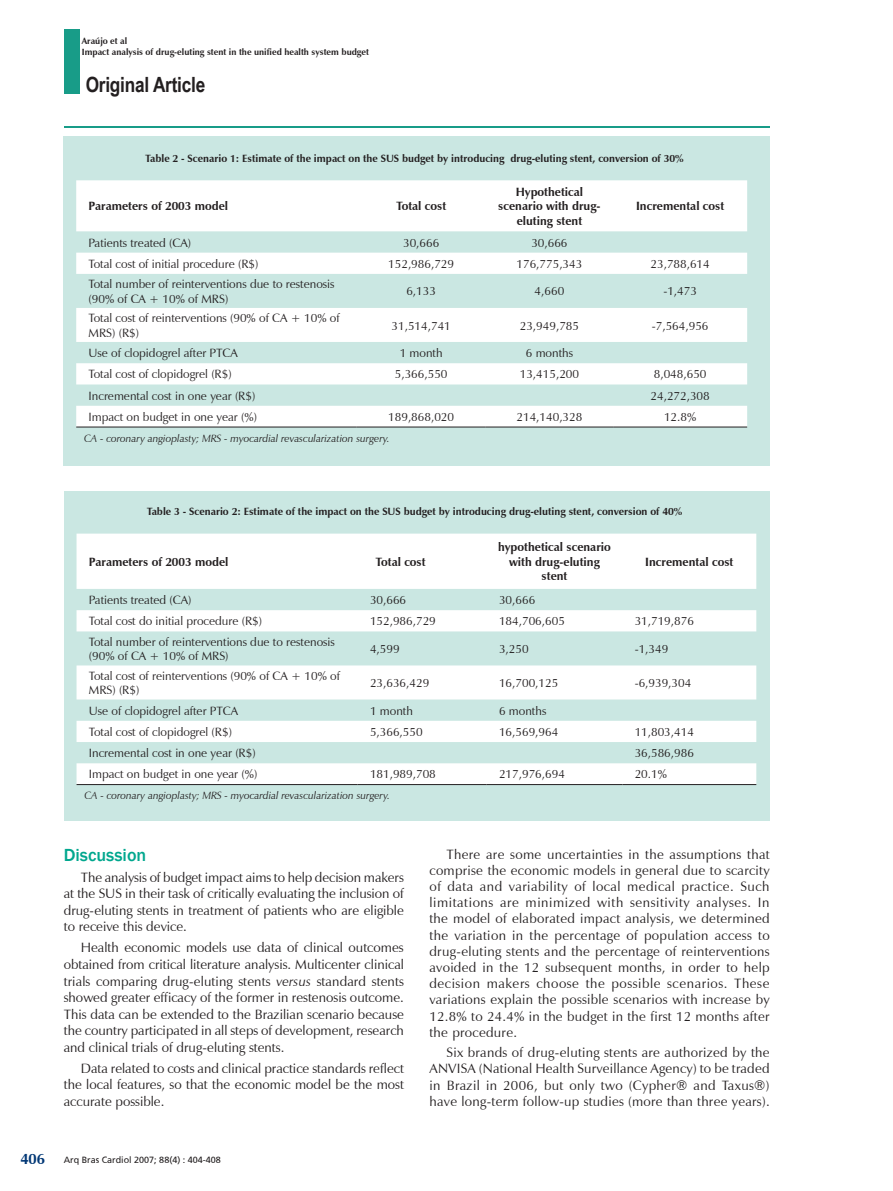
<style>
.page{position:relative;width:893px;height:1191px;background:#fff}
.page>*{position:absolute;margin:0;border:0;box-sizing:border-box;transform-origin:0 0}
.t1{font:700 21px "Arial Narrow";letter-spacing:-.01em;color:#231f20}
.Texto{font:500 18px "Franklin Gothic";color:#00a78e}
.t2{font:700 15px "Zapf Humanist 601 BT";color:#013775}
.Texto-2{font:13.5px/16.2px "Zapf Humanist 601 BT";color:#231f20;text-align:justify}
._02_TABELA_texto_cop{font:12px/14.4px "Zapf Humanist 601 BT";color:#231f20}
._02_TABELA_texto_cop-2{font:700 12px/14.4px "Zapf Humanist 601 BT";color:#231f20;text-align:center}
._00_TÍTULO{font:700 10.5px "Zapf Humanist 601 BT";color:#231f20}
._03_TABELA_ref{font:italic 10.5px "Zapf Humanist 601 BT";color:#231f20}
.t3{font:700 9px "Zapf Humanist 601 BT";color:#231f20}
.t4{font:9px "Frutiger";color:#231f20}
.s1{font-style:italic}
</style>
<div class="page">
<hr style="left:64px;top:126px;width:706px;height:2px;background:#189c88">
<div style="left:64px;top:29px;width:16px;height:65px;background:#189c88"></div>
<div style="left:63px;top:136px;width:707px;height:330px;background:#cae7e2"></div>
<svg style="left:76px;top:180px;width:671px;height:247px;fill:#fff"></svg>
<hr style="left:76px;top:427px;width:281px;height:1px;background:#231f20">
<hr style="left:357px;top:427px;width:129px;height:1px;background:#231f20">
<hr style="left:486px;top:427px;width:127px;height:1px;background:#231f20">
<hr style="left:613px;top:427px;width:134px;height:1px;background:#231f20">
<div style="left:64px;top:491px;width:706px;height:330px;background:#cae7e2"></div>
<svg style="left:77px;top:533px;width:679px;height:251px;fill:#fff"></svg>
<hr style="left:77px;top:784px;width:281px;height:1px;background:#231f20">
<hr style="left:358px;top:784px;width:129px;height:1px;background:#231f20">
<hr style="left:487px;top:784px;width:135px;height:1px;background:#231f20">
<hr style="left:622px;top:784px;width:134px;height:1px;background:#231f20">
<p class="t3" style="left:82px;top:36px;width:47px">Araújo et al</p>
<p class="t3" style="left:82px;top:47px;width:289px">Impact analysis of drug-eluting stent in the unified health system budget</p>
<h1 class="t1" style="left:86px;top:68px;width:121px">Original Article</h1>
<p class="_00_TÍTULO" style="left:145px;top:151px;width:540px">Table 2 - Scenario 1: Estimate of the impact on the SUS budget by introducing drug-eluting stent, conversion of 30%</p>
<p class="_02_TABELA_texto_cop-2" style="left:89px;top:199px;width:141px">Parameters of 2003 model</p>
<p class="_02_TABELA_texto_cop-2" style="left:396px;top:199px;width:52px">Total cost</p>
<p class="_02_TABELA_texto_cop-2" style="left:498px;top:185px;width:104px">Hypothetical scenario with drug&shy;eluting stent</p>
<p class="_02_TABELA_texto_cop-2" style="left:636px;top:199px;width:90px">Incremental cost</p>
<p class="_02_TABELA_texto_cop" style="left:89px;top:235px;width:104px">Patients treated (CA)</p>
<p class="_02_TABELA_texto_cop" style="left:403px;top:235px;width:38px">30,666</p>
<p class="_02_TABELA_texto_cop" style="left:531px;top:235px;width:38px">30,666</p>
<p class="_02_TABELA_texto_cop" style="left:89px;top:256px;width:171px">Total cost of initial procedure (R$)</p>
<p class="_02_TABELA_texto_cop" style="left:388px;top:256px;width:67px">152,986,729</p>
<p class="_02_TABELA_texto_cop" style="left:516px;top:256px;width:67px">176,775,343</p>
<p class="_02_TABELA_texto_cop" style="left:650px;top:256px;width:61px">23,788,614</p>
<p class="_02_TABELA_texto_cop" style="left:89px;top:277px;width:247px">Total number of reinterventions due to restenosis (90% of CA + 10% of MRS)</p>
<p class="_02_TABELA_texto_cop" style="left:406px;top:284px;width:31px">6,133</p>
<p class="_02_TABELA_texto_cop" style="left:535px;top:284px;width:31px">4,660</p>
<p class="_02_TABELA_texto_cop" style="left:663px;top:284px;width:35px">-1,473</p>
<p class="_02_TABELA_texto_cop" style="left:89px;top:311px;width:253px">Total cost of reinterventions (90% of CA + 10% of<br>MRS) (R$)</p>
<p class="_02_TABELA_texto_cop" style="left:392px;top:318px;width:61px">31,514,741</p>
<p class="_02_TABELA_texto_cop" style="left:520px;top:318px;width:61px">23,949,785</p>
<p class="_02_TABELA_texto_cop" style="left:652px;top:318px;width:58px">-7,564,956</p>
<p class="_02_TABELA_texto_cop" style="left:89px;top:346px;width:151px">Use of clopidogrel after PTCA</p>
<p class="_02_TABELA_texto_cop" style="left:400px;top:346px;width:44px">1 month</p>
<p class="_02_TABELA_texto_cop" style="left:526px;top:346px;width:49px">6 months</p>
<p class="_02_TABELA_texto_cop" style="left:89px;top:367px;width:145px">Total cost of clopidogrel (R$)</p>
<p class="_02_TABELA_texto_cop" style="left:395px;top:367px;width:54px">5,366,550</p>
<p class="_02_TABELA_texto_cop" style="left:520px;top:367px;width:61px">13,415,200</p>
<p class="_02_TABELA_texto_cop" style="left:654px;top:367px;width:54px">8,048,650</p>
<p class="_02_TABELA_texto_cop" style="left:89px;top:388px;width:168px">Incremental cost in one year (R$)</p>
<p class="_02_TABELA_texto_cop" style="left:650px;top:388px;width:61px">24,272,308</p>
<p class="_02_TABELA_texto_cop" style="left:89px;top:409px;width:170px">Impact on budget in one year (%)</p>
<p class="_02_TABELA_texto_cop" style="left:388px;top:409px;width:67px">189,868,020</p>
<p class="_02_TABELA_texto_cop" style="left:516px;top:409px;width:67px">214,140,328</p>
<p class="_02_TABELA_texto_cop" style="left:664px;top:409px;width:34px">12.8%</p>
<p class="_03_TABELA_ref" style="left:84px;top:432px;width:307px">CA - coronary angioplasty; MRS - myocardial revascularization surgery.</p>
<p class="t2" style="left:20px;top:1149px;width:26px">406</p>
<p class="_00_TÍTULO" style="left:147px;top:505px;width:537px">Table 3 - Scenario 2: Estimate of the impact on the SUS budget by introducing drug-eluting stent, conversion of 40%</p>
<p class="_02_TABELA_texto_cop-2" style="left:89px;top:554px;width:141px">Parameters of 2003 model</p>
<p class="_02_TABELA_texto_cop-2" style="left:376px;top:554px;width:52px">Total cost</p>
<p class="_02_TABELA_texto_cop-2" style="left:498px;top:540px;width:114px">hypothetical scenario with drug-eluting stent</p>
<p class="_02_TABELA_texto_cop-2" style="left:645px;top:554px;width:90px">Incremental cost</p>
<p class="_02_TABELA_texto_cop" style="left:89px;top:593px;width:104px">Patients treated (CA)</p>
<p class="_02_TABELA_texto_cop" style="left:370px;top:593px;width:38px">30,666</p>
<p class="_02_TABELA_texto_cop" style="left:499px;top:593px;width:38px">30,666</p>
<p class="_02_TABELA_texto_cop" style="left:89px;top:614px;width:175px">Total cost do initial procedure (R$)</p>
<p class="_02_TABELA_texto_cop" style="left:370px;top:614px;width:67px">152,986,729</p>
<p class="_02_TABELA_texto_cop" style="left:499px;top:614px;width:67px">184,706,605</p>
<p class="_02_TABELA_texto_cop" style="left:635px;top:614px;width:61px">31,719,876</p>
<p class="_02_TABELA_texto_cop" style="left:89px;top:634px;width:247px">Total number of reinterventions due to restenosis (90% of CA + 10% of MRS)</p>
<p class="_02_TABELA_texto_cop" style="left:370px;top:641px;width:31px">4,599</p>
<p class="_02_TABELA_texto_cop" style="left:499px;top:641px;width:31px">3,250</p>
<p class="_02_TABELA_texto_cop" style="left:635px;top:641px;width:35px">-1,349</p>
<p class="_02_TABELA_texto_cop" style="left:89px;top:668px;width:253px">Total cost of reinterventions (90% of CA + 10% of<br>MRS) (R$)</p>
<p class="_02_TABELA_texto_cop" style="left:370px;top:675px;width:61px">23,636,429</p>
<p class="_02_TABELA_texto_cop" style="left:499px;top:675px;width:61px">16,700,125</p>
<p class="_02_TABELA_texto_cop" style="left:635px;top:675px;width:58px">-6,939,304</p>
<p class="_02_TABELA_texto_cop" style="left:89px;top:703px;width:151px">Use of clopidogrel after PTCA</p>
<p class="_02_TABELA_texto_cop" style="left:370px;top:703px;width:44px">1 month</p>
<p class="_02_TABELA_texto_cop" style="left:499px;top:703px;width:49px">6 months</p>
<p class="_02_TABELA_texto_cop" style="left:89px;top:724px;width:145px">Total cost of clopidogrel (R$)</p>
<p class="_02_TABELA_texto_cop" style="left:370px;top:724px;width:54px">5,366,550</p>
<p class="_02_TABELA_texto_cop" style="left:499px;top:724px;width:61px">16,569,964</p>
<p class="_02_TABELA_texto_cop" style="left:635px;top:724px;width:61px">11,803,414</p>
<p class="_02_TABELA_texto_cop" style="left:89px;top:746px;width:168px">Incremental cost in one year (R$)</p>
<p class="_02_TABELA_texto_cop" style="left:635px;top:746px;width:61px">36,586,986</p>
<p class="_02_TABELA_texto_cop" style="left:89px;top:767px;width:170px">Impact on budget in one year (%)</p>
<p class="_02_TABELA_texto_cop" style="left:370px;top:767px;width:67px">181,989,708</p>
<p class="_02_TABELA_texto_cop" style="left:499px;top:767px;width:67px">217,976,694</p>
<p class="_02_TABELA_texto_cop" style="left:635px;top:767px;width:34px">20.1%</p>
<p class="_03_TABELA_ref" style="left:85px;top:789px;width:307px">CA - coronary angioplasty; MRS - myocardial revascularization surgery.</p>
<p class="Texto" style="left:64px;top:843px;width:84px">Discussion</p>
<p class="Texto-2" style="left:64px;top:868px;width:342px;line-height:16.6px;text-indent:17px">The analysis of budget impact aims to help decision makers at the SUS in their task of critically evaluating the inclusion of drug-eluting stents in treatment of patients who are eligible to receive this device.</p>
<p class="Texto-2" style="left:64px;top:939px;width:342px;line-height:16.6px;text-indent:17px">Health economic models use data of clinical outcomes obtained from critical literature analysis. Multicenter clinical trials comparing drug-eluting stents <span class="s1">versus</span> standard stents showed greater efficacy of the former in restenosis outcome.<br>This data can be extended to the Brazilian scenario because the country participated in all steps of development, research and clinical trials of drug-eluting stents.</p>
<p class="Texto-2" style="left:64px;top:1059px;width:342px;line-height:16.6px;text-indent:17px">Data related to costs and clinical practice standards reflect the local features, so that the economic model be the most accurate possible.</p>
<p class="t4" style="left:64px;top:1154px;width:159px">Arq Bras Cardiol 2007; 88(4) : 404-408</p>
<p class="Texto-2" style="left:429px;top:845px;width:342px;text-indent:17px">There are some uncertainties in the assumptions that comprise the economic models in general due to scarcity of data and variability of local medical practice. Such limitations are minimized with sensitivity analyses. In the model of elaborated impact analysis, we determined the variation in the percentage of population access to drug-eluting stents and the percentage of reinterventions avoided in the 12 subsequent months, in order to help decision makers choose the possible scenarios. These variations explain the possible scenarios with increase by 12.8% to 24.4% in the budget in the first 12 months after the procedure.</p>
<p class="Texto-2" style="left:429px;top:1044px;width:342px;text-indent:17px">Six brands of drug-eluting stents are authorized by the ANVISA (National Health Surveillance Agency) to be traded in Brazil in 2006, but only two (Cypher® and Taxus®) have long-term follow-up studies (more than three years).</p>
</div>
